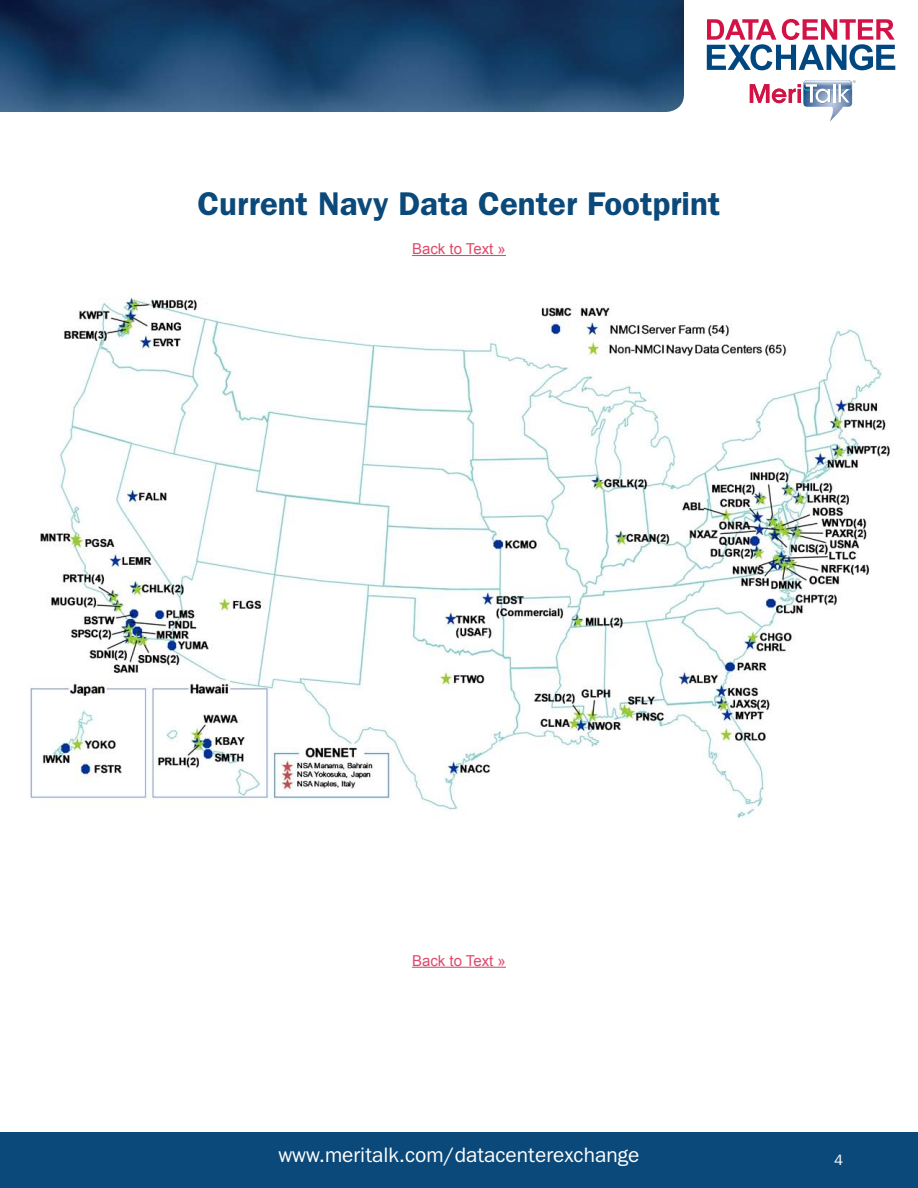
<style>
.page{position:relative;width:918px;height:1188px;background:#fff}
.page>*{position:absolute;margin:0;border:0;box-sizing:border-box;transform-origin:0 0}
.t1{font:600 33px "ITC Franklin Gothic Std";color:#0a4979}
.t2{font:21px "ITC Franklin Gothic Std";color:#fff}
.t3{font:15px "Arial";color:#dd496c}
.t4{font:15px "ITC Franklin Gothic Std";color:#fff}
.t5{font:500 3.9px "Avenir LT Std";color:#939598}
</style>
<div class="page">
<div style="left:0;top:1132px;width:918px;height:56px;background:#0a4979"></div>
<svg style="left:750px;top:80px;width:102px;height:42px"></svg>
<svg style="left:707px;top:19px;width:188px;height:51px"></svg>
<img style="left:0;top:0;width:684px;height:112px">
<img style="left:29px;top:297px;width:861px;height:521px">
<hr style="left:412px;top:967px;width:94px;height:1px;background:#dd496c">
<hr style="left:412px;top:255px;width:94px;height:1px;background:#dd496c">
<h1 class="t1" style="left:197px;top:184px;width:525px">Current Navy Data Center Footprint</h1>
<p class="t3" style="left:412px;top:239px;width:95px">Back to Text »</p>
<p class="t5" style="left:853px;top:80px;width:5px">®</p>
<p class="t3" style="left:412px;top:951px;width:95px">Back to Text »</p>
<p class="t2" style="left:278px;top:1143px;width:363px">www.meritalk.com/datacenterexchange</p>
<p class="t4" style="left:834px;top:1152px;width:10px">4</p>
</div>
